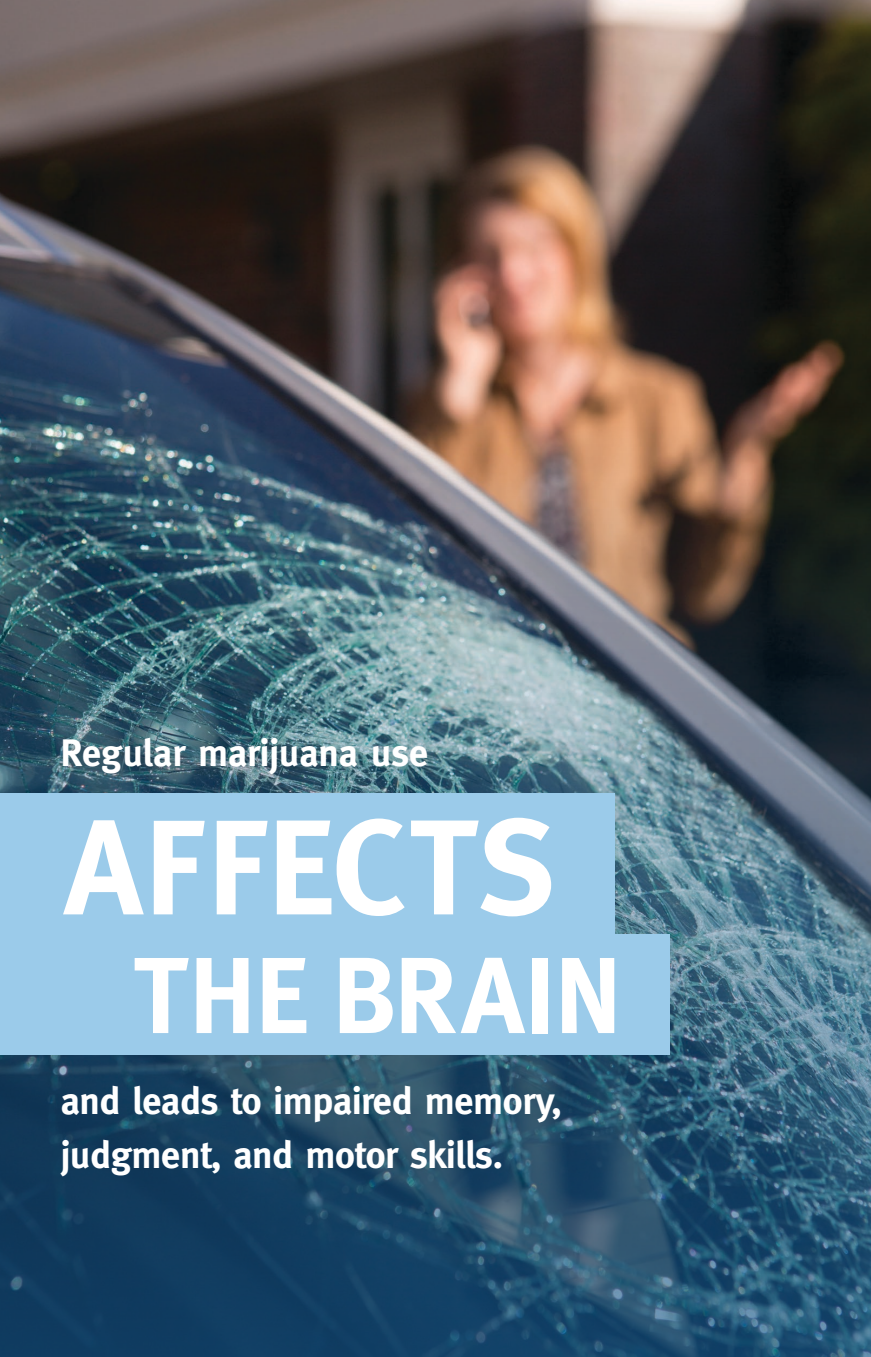
<style>
.page{position:relative;width:871px;height:1357px;background:#fff}
.page>*{position:absolute;margin:0;border:0;box-sizing:border-box;transform-origin:0 0}
.FactText2{font:700 135px "Meta";letter-spacing:.015em;color:#fff}
.FactText2-2{font:700 108px "Meta";color:#fff}
.FactText2-3{font:700 38.25px/54px "Meta";letter-spacing:-.01em;color:#fff}
</style>
<div class="page">
<img style="left:0;top:0;width:871px;height:271px">
<img style="left:0;top:271px;width:871px;height:1086px">
<div style="left:0;top:934px;width:669px;height:120px;background:#9bcbea"></div>
<div style="left:0;top:793px;width:614px;height:142px;background:#9bcbea"></div>
<div style="left:61px;top:735px;width:377px;height:50px;background:#231f20;opacity:.14"></div>
<p class="FactText2-3" style="left:61px;top:726px;width:369px">Regular marijuana use</p>
<p class="FactText2" style="left:65px;top:789px;width:493px">AFFECTS</p>
<p class="FactText2-2" style="left:134px;top:933px;width:489px">THE BRAIN</p>
<p class="FactText2-3" style="left:61px;top:1073px;width:502px">and leads to impaired memory, judgment, and motor skills.</p>
</div>
